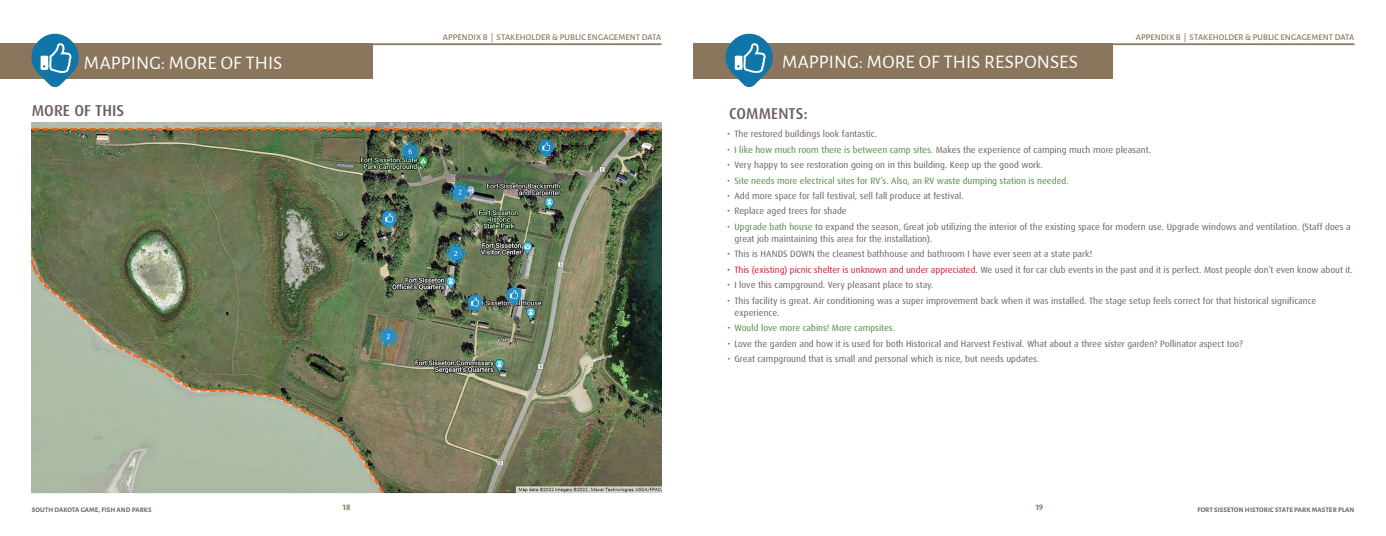
<style>
.page{position:relative;width:1386px;height:536px;background:#fff}
.page>*{position:absolute;margin:0;border:0;box-sizing:border-box;transform-origin:0 0}
.t1{font:19.25px "Alegreya Sans";letter-spacing:.005em;color:#fff}
.t2{font:500 15.75px "Dax Pro";color:#6d605d}
.t3{font:9.19px/12.2px "Dax Pro";color:#6d605d}
.t4{font:9.19px "Dax Pro";letter-spacing:.005em;color:#4e8c40}
.t5{font:500 8.75px "Alegreya Sans";letter-spacing:.01em;color:#89765d}
.t6{font:700 7.88px "Dax Pro";color:#89765d}
.t7{font:700 7px "Alegreya Sans";letter-spacing:.02em;color:#6d605d}
.s1{color:#4e8c40}
.s2{color:#c4202d}
</style>
<div class="page">
<hr style="left:0;top:43px;width:662px;height:2px;background:#89765d">
<hr style="left:724px;top:43px;width:630px;height:2px;background:#89765d">
<div style="left:0;top:43px;width:372px;height:36px;background:#89765d"></div>
<div style="left:693px;top:43px;width:420px;height:36px;background:#89765d"></div>
<img style="left:32px;top:122px;width:630px;height:371px">
<svg style="left:31px;top:33px;width:48px;height:54px"></svg>
<svg style="left:725px;top:33px;width:48px;height:54px"></svg>
<h1 class="t1" style="left:84px;top:49px;width:200px">MAPPING: MORE OF THIS</h1>
<h2 class="t2" style="left:32px;top:100px;width:94px">MORE OF THIS</h2>
<p class="t7" style="left:32px;top:504px;width:121px">SOUTH DAKOTA GAME, FISH AND PARKS</p>
<p class="t5" style="left:443px;top:30px;width:220px">APPENDIX B | STAKEHOLDER &amp; PUBLIC ENGAGEMENT DATA</p>
<p class="t5" style="left:1136px;top:30px;width:220px">APPENDIX B | STAKEHOLDER &amp; PUBLIC ENGAGEMENT DATA</p>
<h1 class="t1" style="left:782px;top:48px;width:298px">MAPPING: MORE OF THIS RESPONSES</h1>
<h2 class="t2" style="left:729px;top:103px;width:80px">COMMENTS:</h2>
<p class="t3" style="left:727px;top:128px;width:151px">• The restored buildings look fantastic.</p>
<p class="t3" style="left:727px;top:143px;width:425px"><span class="s1">• I like how much room there is between camp sites.</span> Makes the experience of camping much more pleasant.</p>
<p class="t3" style="left:727px;top:159px;width:317px">• Very happy to see restoration going on in this building. Keep up the good work.</p>
<p class="t4" style="left:727px;top:174px;width:343px">• Site needs more electrical sites for RV’s. Also, an RV waste dumping station is needed.</p>
<p class="t3" style="left:727px;top:190px;width:238px">• Add more space for fall festival, sell fall produce at festival.</p>
<p class="t3" style="left:727px;top:205px;width:121px">• Replace aged trees for shade</p>
<p class="t3" style="left:735px;top:220px;width:618px;text-indent:-7px"><span class="s1">• Upgrade bath house</span> to expand the season, Great job utilizing the interior of the existing space for modern use. Upgrade windows and ventilation. (Staff does a great job maintaining this area for the installation).</p>
<p class="t3" style="left:727px;top:248px;width:367px">• This is HANDS DOWN the cleanest bathhouse and bathroom I have ever seen at a state park!</p>
<p class="t3" style="left:727px;top:263px;width:627px"><span class="s2">• This (existing) picnic shelter is unknown and under appreciated.</span> We used it for car club events in the past and it is perfect. Most people don’t even know about it.</p>
<p class="t3" style="left:727px;top:279px;width:208px">• I love this campground. Very pleasant place to stay.</p>
<p class="t3" style="left:735px;top:294px;width:583px;text-indent:-7px">• This facility is great. Air conditioning was a super improvement back when it was installed. The stage setup feels correct for that historical significance experience.</p>
<p class="t4" style="left:727px;top:322px;width:169px">• Would love more cabins! More campsites.</p>
<p class="t3" style="left:727px;top:337px;width:517px">• Love the garden and how it is used for both Historical and Harvest Festival. What about a three sister garden? Pollinator aspect too?</p>
<p class="t3" style="left:727px;top:353px;width:314px">• Great campground that is small and personal which is nice, but needs updates.</p>
<p class="t6" style="left:343px;top:502px;width:9px">18</p>
<p class="t6" style="left:1036px;top:502px;width:9px">19</p>
<p class="t7" style="left:1197px;top:504px;width:159px">FORT SISSETON HISTORIC STATE PARK MASTER PLAN</p>
</div>
